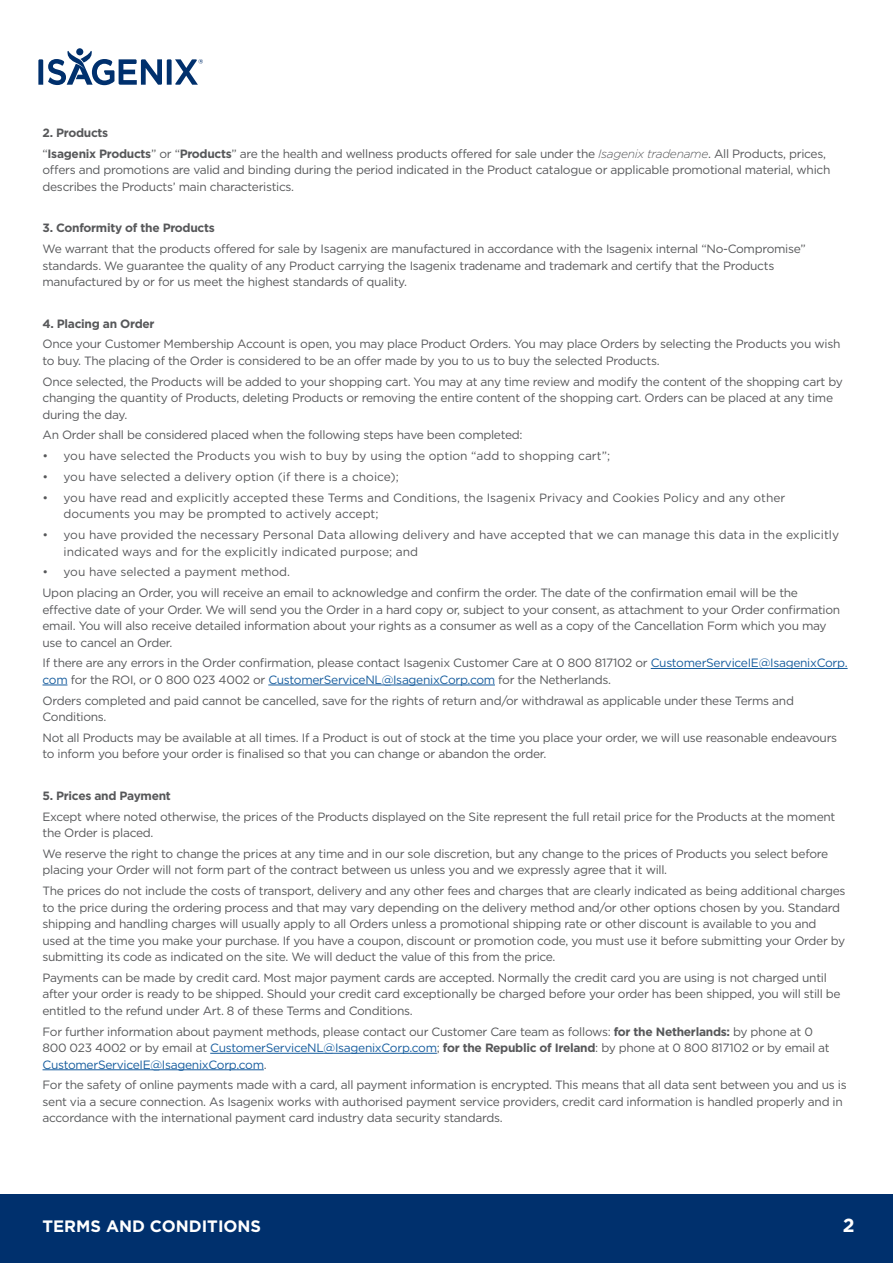
<style>
.page{position:relative;width:893px;height:1263px;background:#fff}
.page>*{position:absolute;margin:0;border:0;box-sizing:border-box;transform-origin:0 0}
.t1{font:700 18.9px "Gotham";color:#fff}
.t2{font:700 16.5px "Gotham";color:#fff}
.Body_2col_0518{font:12px/16.5px "Gotham";letter-spacing:-.025em;color:#57585a}
.Body_w__indent_2col{font:12px/16.5px "Gotham";color:#57585a}
.Body_2col_0518-2{font:700 12px "Gotham";letter-spacing:-.025em;color:#57585a}
.s1{font-weight:700}
.s2{font-weight:300;font-style:italic}
.s3{color:#175d9e}
</style>
<div class="page">
<div style="left:76px;top:48px;width:7px;height:7px;background:#00306d;border-radius:50%"></div>
<svg style="left:38px;top:51px;width:165px;height:34px"></svg>
<div style="left:0;top:1194px;width:893px;height:69px;background:#00306d"></div>
<hr style="left:651px;top:668px;width:197px;height:1px;background:#175d9e">
<svg style="left:43px;top:685px;width:24px;height:1px"></svg>
<hr style="left:268px;top:685px;width:227px;height:1px;background:#175d9e">
<hr style="left:210px;top:1053px;width:227px;height:1px;background:#175d9e">
<hr style="left:43px;top:1069px;width:221px;height:1px;background:#175d9e">
<p class="Body_2col_0518-2" style="left:43px;top:125px;width:67px">2. Products</p>
<p class="Body_2col_0518" style="left:43px;top:145px;width:789px">“<span class="s1">Isagenix Products</span>” or “<span class="s1">Products</span>” are the health and wellness products offered for sale under the <span class="s2">Isagenix tradename</span>. All Products, prices, offers and promotions are valid and binding during the period indicated in the Product catalogue or applicable promotional material, which describes the Products’ main characteristics.</p>
<p class="Body_2col_0518-2" style="left:43px;top:220px;width:174px">3. Conformity of the Products</p>
<p class="Body_2col_0518" style="left:43px;top:240px;width:765px">We warrant that the products offered for sale by Isagenix are manufactured in accordance with the Isagenix internal “No-Compromise” standards. We guarantee the quality of any Product carrying the Isagenix tradename and trademark and certify that the Products manufactured by or for us meet the highest standards of quality.</p>
<p class="Body_2col_0518-2" style="left:43px;top:315px;width:114px">4. Placing an Order</p>
<p class="Body_2col_0518" style="left:43px;top:336px;width:799px">Once your Customer Membership Account is open, you may place Product Orders. You may place Orders by selecting the Products you wish to buy. The placing of the Order is considered to be an offer made by you to us to buy the selected Products.</p>
<p class="Body_2col_0518" style="left:43px;top:373px;width:802px">Once selected, the Products will be added to your shopping cart. You may at any time review and modify the content of the shopping cart by changing the quantity of Products, deleting Products or removing the entire content of the shopping cart. Orders can be placed at any time during the day.</p>
<p class="Body_2col_0518" style="left:43px;top:427px;width:482px">An Order shall be considered placed when the following steps have been completed:</p>
<p class="Body_w__indent_2col" style="left:43px;top:447px;width:569px">• you have selected the Products you wish to buy by using the option “add to shopping cart”;</p>
<p class="Body_w__indent_2col" style="left:43px;top:468px;width:358px">• you have selected a delivery option (if there is a choice);</p>
<p class="Body_w__indent_2col" style="left:64px;top:489px;width:723px;text-indent:-21px">• you have read and explicitly accepted these Terms and Conditions, the Isagenix Privacy and Cookies Policy and any other documents you may be prompted to actively accept;</p>
<p class="Body_w__indent_2col" style="left:64px;top:526px;width:777px;text-indent:-21px">• you have provided the necessary Personal Data allowing delivery and have accepted that we can manage this data in the explicitly indicated ways and for the explicitly indicated purpose; and</p>
<p class="Body_w__indent_2col" style="left:43px;top:563px;width:249px">• you have selected a payment method.</p>
<p class="Body_2col_0518" style="left:43px;top:584px;width:799px">Upon placing an Order, you will receive an email to acknowledge and confirm the order. The date of the confirmation email will be the effective date of your Order. We will send you the Order in a hard copy or, subject to your consent, as attachment to your Order confirmation email. You will also receive detailed information about your rights as a consumer as well as a copy of the Cancellation Form which you may use to cancel an Order.</p>
<p class="Body_2col_0518" style="left:43px;top:654px;width:807px">If there are any errors in the Order confirmation, please contact Isagenix Customer Care at 0 800 817102 or <span class="s3">CustomerServiceIE@IsagenixCorp. com</span> for the ROI, or 0 800 023 4002 or <span class="s3">CustomerServiceNL@IsagenixCorp.com</span> for the Netherlands.</p>
<p class="Body_2col_0518" style="left:43px;top:692px;width:753px">Orders completed and paid cannot be cancelled, save for the rights of return and/or withdrawal as applicable under these Terms and<br>Conditions.</p>
<p class="Body_2col_0518" style="left:43px;top:729px;width:796px">Not all Products may be available at all times. If a Product is out of stock at the time you place your order, we will use reasonable endeavours to inform you before your order is finalised so that you can change or abandon the order.</p>
<p class="Body_2col_0518-2" style="left:43px;top:787px;width:130px">5. Prices and Payment</p>
<p class="Body_2col_0518" style="left:43px;top:808px;width:794px">Except where noted otherwise, the prices of the Products displayed on the Site represent the full retail price for the Products at the moment the Order is placed.</p>
<p class="Body_2col_0518" style="left:43px;top:845px;width:787px">We reserve the right to change the prices at any time and in our sole discretion, but any change to the prices of Products you select before placing your Order will not form part of the contract between us unless you and we expressly agree that it will.</p>
<p class="Body_2col_0518" style="left:43px;top:882px;width:805px">The prices do not include the costs of transport, delivery and any other fees and charges that are clearly indicated as being additional charges to the price during the ordering process and that may vary depending on the delivery method and/or other options chosen by you. Standard shipping and handling charges will usually apply to all Orders unless a promotional shipping rate or other discount is available to you and used at the time you make your purchase. If you have a coupon, discount or promotion code, you must use it before submitting your Order by submitting its code as indicated on the site. We will deduct the value of this from the price.</p>
<p class="Body_2col_0518" style="left:43px;top:969px;width:800px">Payments can be made by credit card. Most major payment cards are accepted. Normally the credit card you are using is not charged until after your order is ready to be shipped. Should your credit card exceptionally be charged before your order has been shipped, you will still be entitled to the refund under Art. 8 of these Terms and Conditions.</p>
<p class="Body_2col_0518" style="left:43px;top:1023px;width:789px">For further information about payment methods, please contact our Customer Care team as follows: <span class="s1">for the Netherlands:</span> by phone at 0<br>800 023 4002 or by email at <span class="s3">CustomerServiceNL@IsagenixCorp.com</span>; <span class="s1">for the Republic of Ireland</span>: by phone at 0 800 817102 or by email at<br><span class="s3">CustomerServiceIE@IsagenixCorp.com</span>.</p>
<p class="Body_2col_0518" style="left:43px;top:1076px;width:806px">For the safety of online payments made with a card, all payment information is encrypted. This means that all data sent between you and us is sent via a secure connection. As Isagenix works with authorised payment service providers, credit card information is handled properly and in accordance with the international payment card industry data security standards.</p>
<h2 class="t2" style="left:43px;top:1215px;width:220px">TERMS AND CONDITIONS</h2>
<h1 class="t1" style="left:843px;top:1212px;width:13px">2</h1>
</div>
